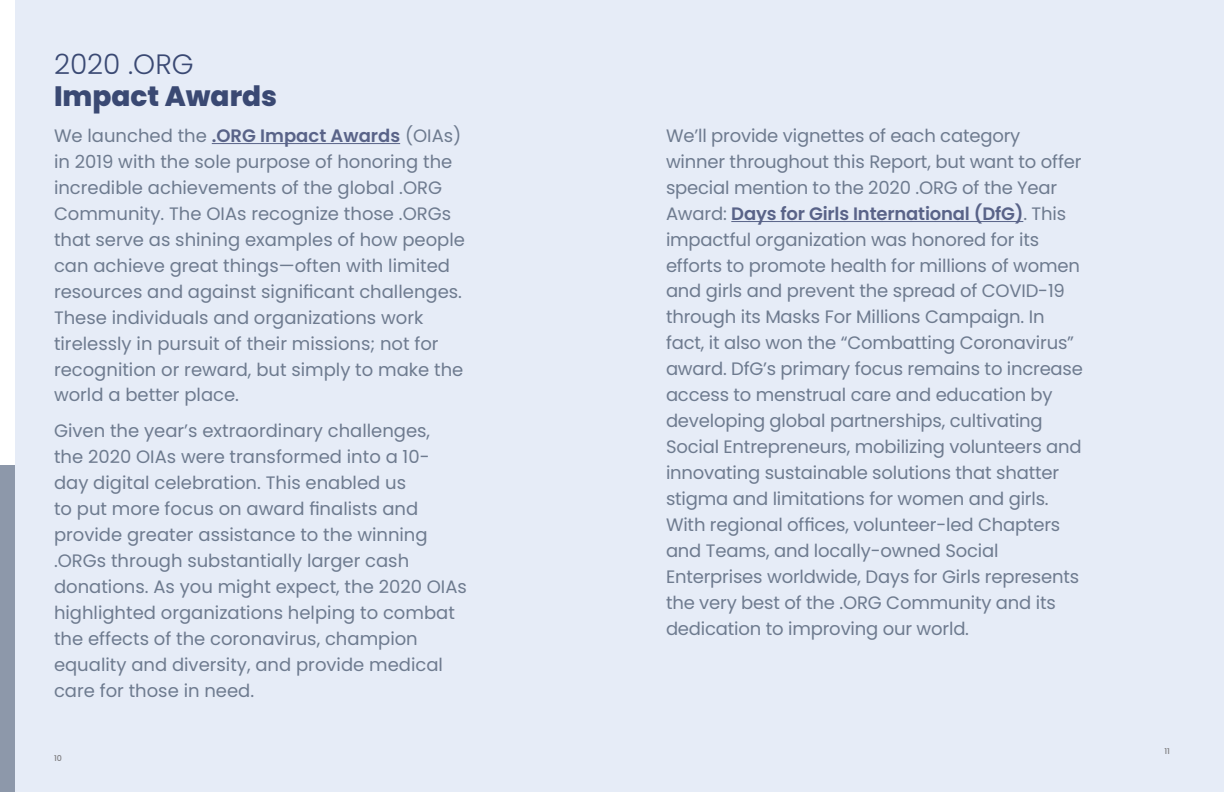
<style>
.page{position:relative;width:1224px;height:792px;background:#e6ecf7}
.page>*{position:absolute;margin:0;border:0;box-sizing:border-box;transform-origin:0 0}
.t1{font:800 28px "Poppins";color:#3a4973}
.t2{font:300 28px "Poppins";color:#3a4973}
.t3{font:18px/26px "Poppins";color:#6e7b8f}
.t4{font:500 8px "Poppins";color:#7e7d80}
.s1{font-weight:600;color:#596388}
</style>
<div class="page">
<hr style="left:212px;top:143px;width:188px;height:1px;background:#596388">
<div style="left:0;top:0;width:14px;height:792px;background:#fff"></div>
<div style="left:0;top:466px;width:14px;height:326px;background:#8d98aa"></div>
<hr style="left:731px;top:221px;width:292px;height:1px;background:#596388">
<h1 class="t2" style="left:54px;top:48px;width:141px">2020 .ORG</h1>
<h1 class="t1" style="left:54px;top:80px;width:225px">Impact Awards</h1>
<p class="t3" style="left:54px;top:122px;width:412px">We launched the <span class="s1">.ORG Impact Awards</span> (OIAs) in 2019 with the sole purpose of honoring the incredible achievements of the global .ORG Community. The OIAs recognize those .ORGs that serve as shining examples of how people can achieve great things—often with limited resources and against significant challenges.<br>These individuals and organizations work tirelessly in pursuit of their missions; not for recognition or reward, but simply to make the world a better place.</p>
<p class="t3" style="left:54px;top:418px;width:414px">Given the year’s extraordinary challenges,<br>the 2020 OIAs were transformed into a 10- day digital celebration. This enabled us<br>to put more focus on award finalists and provide greater assistance to the winning .ORGs through substantially larger cash donations. As you might expect, the 2020 OIAs highlighted organizations helping to combat the effects of the coronavirus, champion equality and diversity, and provide medical care for those in need.</p>
<p class="t4" style="left:54px;top:754px;width:9px">10</p>
<p class="t3" style="left:666px;top:122px;width:419px">We’ll provide vignettes of each category winner throughout this Report, but want to offer special mention to the 2020 .ORG of the Year Award: <span class="s1">Days for Girls International (DfG)</span>. This impactful organization was honored for its efforts to promote health for millions of women and girls and prevent the spread of COVID-19 through its Masks For Millions Campaign. In fact, it also won the “Combatting Coronavirus” award. DfG’s primary focus remains to increase access to menstrual care and education by developing global partnerships, cultivating Social Entrepreneurs, mobilizing volunteers and innovating sustainable solutions that shatter stigma and limitations for women and girls.<br>With regional offices, volunteer-led Chapters and Teams, and locally-owned Social Enterprises worldwide, Days for Girls represents the very best of the .ORG Community and its dedication to improving our world.</p>
<p class="t4" style="left:1164px;top:747px;width:7px">11</p>
</div>
